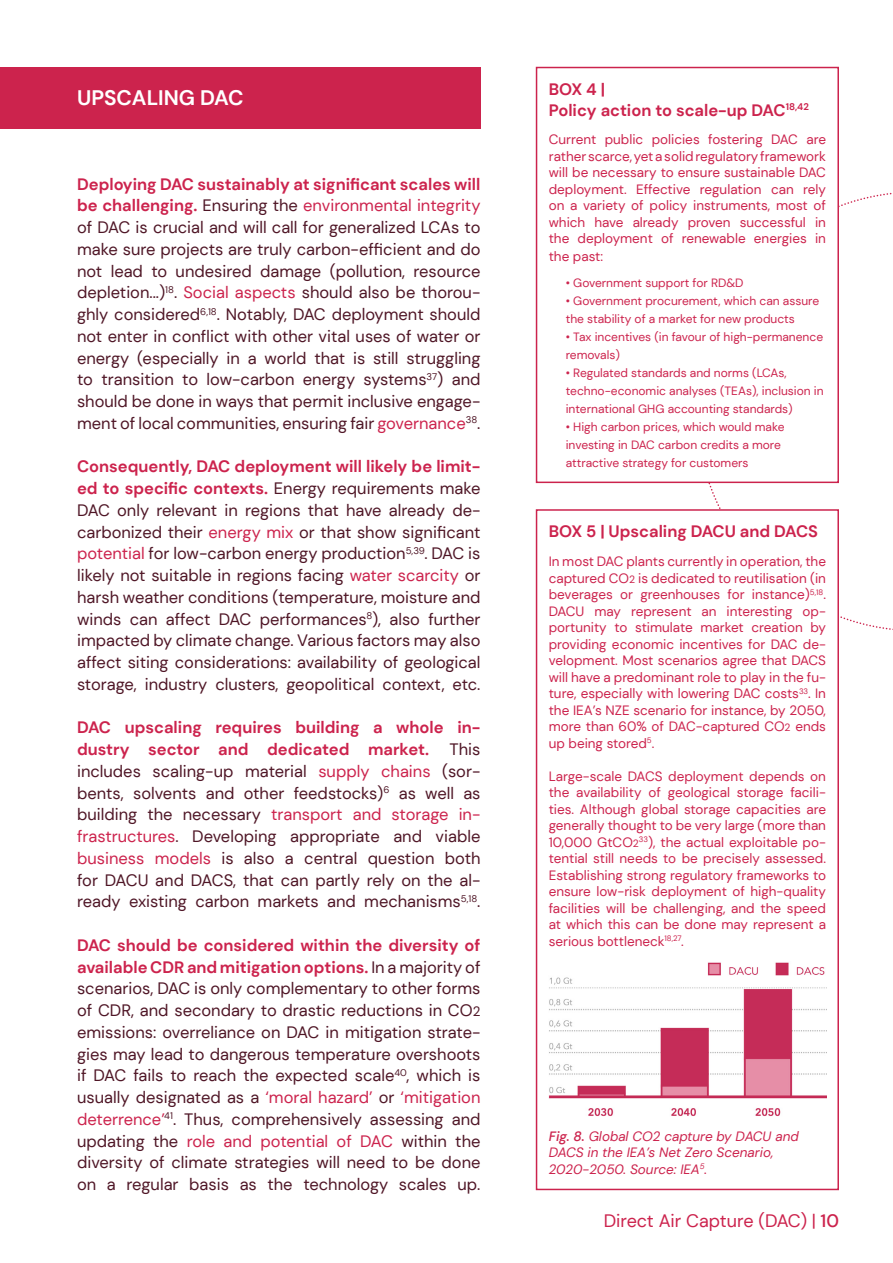
<style>
.page{position:relative;width:893px;height:1263px;background:#fff}
.page>*{position:absolute;margin:0;border:0;box-sizing:border-box;transform-origin:0 0}
.t1{font:700 21px "DM Sans";color:#fff}
.t2{font:18px "DM Sans";color:#cc234d}
.Paragraphe{font:16.5px/21.8px "DM Sans";color:#4f1626;text-align:justify}
.Paragraphe-2{font:700 16.5px/21.8px "DM Sans";color:#cc234d}
.Paragraphe-3{font:13.5px/16.5px "DM Sans";color:#cc234d;text-align:justify}
.Paragraphe-4{font:italic 13.5px/16.2px "DM Sans";color:#cc234d}
.Paragraphe-5{font:12px/18px "DM Sans";color:#cc234d}
.s1{font-weight:700;color:#cc234d}
.s2{color:#cc234d}
.s3{font-size:13.5px}
.s4{font-size:10.5px}
.s5{font-weight:500}
</style>
<div class="page">
<div style="left:0;top:67px;width:480px;height:61px;background:#cc234d"></div>
<div style="left:536px;top:67px;width:303px;height:416px;background:#fff;border:2px solid #cc234d"></div>
<div style="left:536px;top:509px;width:303px;height:681px;background:#fff;border:2px solid #cc234d"></div>
<img style="left:549px;top:962px;width:277px;height:154px">
<p class="t1" style="left:77px;top:84px;width:168px">UPSCALING DAC</p>
<p class="Paragraphe" style="left:77px;top:173px;width:405px"><span class="s1">Deploying DAC sustainably at significant scales will be challenging.</span> Ensuring the <span class="s2">environmental integrity </span>of DAC is crucial and will call for generalized LCAs to make sure projects are truly carbon-efficient and do not lead to undesired damage (pollution, resource depletion...)<sup>18</sup>. <span class="s2">Social aspects</span> should also be thorou&shy;ghly considered<sup>6,18</sup>. Notably, DAC deployment should not enter in conflict with other vital uses of water or energy (especially in a world that is still struggling to transition to low-carbon energy systems<sup>37</sup>) and should be done in ways that permit inclusive engage&shy;ment of local communities, ensuring fair <span class="s2">governance</span><sup>38</sup>.</p>
<p class="Paragraphe" style="left:77px;top:456px;width:405px"><span class="s1">Consequently, DAC deployment will likely be limit&shy;ed to specific contexts.</span> Energy requirements make DAC only relevant in regions that have already de&shy;carbonized their <span class="s2">energy mix</span> or that show significant <span class="s2">potential</span> for low-carbon energy production<sup>5,39</sup>. DAC is likely not suitable in regions facing <span class="s2">water scarcity</span> or harsh weather conditions (temperature, moisture and winds can affect DAC performances<sup>8</sup>), also further impacted by climate change. Various factors may also affect siting considerations: availability of geological storage, industry clusters, geopolitical context, etc.</p>
<p class="Paragraphe-2" style="left:77px;top:717px;width:405px">DAC upscaling requires building a whole in&shy;dustry sector and dedicated market.</p>
<p class="Paragraphe" style="left:77px;top:738px;width:405px;text-indent:373px">This includes scaling-up material <span class="s2">supply chains</span> (sor&shy;bents, solvents and other feedstocks)<sup>6</sup> as well as building the necessary <span class="s2">transport and storage in&shy;frastructures</span>. Developing appropriate and viable <span class="s2">business models</span> is also a central question both for DACU and DACS, that can partly rely on the al&shy;ready existing carbon markets and mechanisms<sup>5,18</sup>.</p>
<p class="Paragraphe" style="left:77px;top:934px;width:405px"><span class="s1">DAC should be considered within the diversity of available CDR and mitigation options.</span> In a majority of scenarios, DAC is only complementary to other forms of CDR, and secondary to drastic reductions in CO<span class="s3">2 </span>emissions: overreliance on DAC in mitigation strate&shy;gies may lead to dangerous temperature overshoots if DAC fails to reach the expected scale<sup>40</sup>, which is usually designated as a <span class="s2">‘moral hazard’</span> or <span class="s2">‘mitigation deterrence’</span><sup>41</sup>. Thus, comprehensively assessing and updating the <span class="s2">role and potential of DAC</span> within the diversity of climate strategies will need to be done on a regular basis as the technology scales up.</p>
<p class="Paragraphe-2" style="left:549px;top:78px;width:58px">BOX 4 |</p>
<p class="Paragraphe-2" style="left:549px;top:99px;width:262px">Policy action to scale-up DAC<sup>18,42</sup></p>
<p class="Paragraphe-3" style="left:549px;top:131px;width:279px">Current public policies fostering DAC are rather scarce, yet a solid regulatory framework will be necessary to ensure sustainable DAC deployment. Effective regulation can rely on a variety of policy instruments, most of which have already proven successful in the deployment of renewable energies in</p>
<p class="Paragraphe-3" style="left:549px;top:248px;width:56px">the past:</p>
<p class="Paragraphe-5" style="left:566px;top:273px;width:179px">• Government support for RD&amp;D</p>
<p class="Paragraphe-5" style="left:566px;top:291px;width:255px">• Government procurement, which can assure the stability of a market for new products</p>
<p class="Paragraphe-5" style="left:566px;top:327px;width:259px">• Tax incentives (in favour of high-permanence removals)</p>
<p class="Paragraphe-5" style="left:566px;top:363px;width:222px">• Regulated standards and norms (LCAs,</p>
<p class="Paragraphe-5" style="left:566px;top:381px;width:259px">techno-economic analyses (TEAs), inclusion in international GHG accounting standards)</p>
<p class="Paragraphe-5" style="left:566px;top:417px;width:220px">• High carbon prices, which would make investing in DAC carbon credits a more</p>
<p class="Paragraphe-5" style="left:566px;top:453px;width:184px">attractive strategy for customers</p>
<p class="Paragraphe-2" style="left:549px;top:521px;width:271px">BOX 5 | Upscaling DACU and DACS</p>
<p class="Paragraphe-3" style="left:549px;top:553px;width:279px">In most DAC plants currently in operation, the captured CO<span class="s4">2</span> is dedicated to reutilisation (in beverages or greenhouses for instance)<sup>5,18</sup>.<br>DACU may represent an interesting op&shy;portunity to stimulate market creation by providing economic incentives for DAC de&shy;velopment. Most scenarios agree that DACS will have a predominant role to play in the fu&shy;ture, especially with lowering DAC costs<sup>33</sup>. In the IEA’s NZE scenario for instance, by 2050, more than 60% of DAC-captured CO<span class="s4">2</span> ends up being stored<sup>5</sup>.</p>
<p class="Paragraphe-3" style="left:549px;top:768px;width:279px">Large-scale DACS deployment depends on the availability of geological storage facili&shy;ties. Although global storage capacities are generally thought to be very large (more than 10,000 GtCO<span class="s4">2</span><sup>33</sup>), the actual exploitable po&shy;tential still needs to be precisely assessed.<br>Establishing strong regulatory frameworks to ensure low-risk deployment of high-quality facilities will be challenging, and the speed at which this can be done may represent a serious bottleneck<sup>18,27</sup>.</p>
<p class="Paragraphe-4" style="left:549px;top:1128px;width:252px"><span class="s5">Fig. 8.</span> Global CO2 capture by DACU and<br>DACS in the IEA’s Net Zero Scenario,</p>
<p class="Paragraphe-4" style="left:549px;top:1161px;width:160px">2020-2050. Source: IEA<sup>5</sup>.</p>
<p class="t2" style="left:604px;top:1209px;width:237px">Direct Air Capture (DAC) | <span class="s5">10</span></p>
</div>
